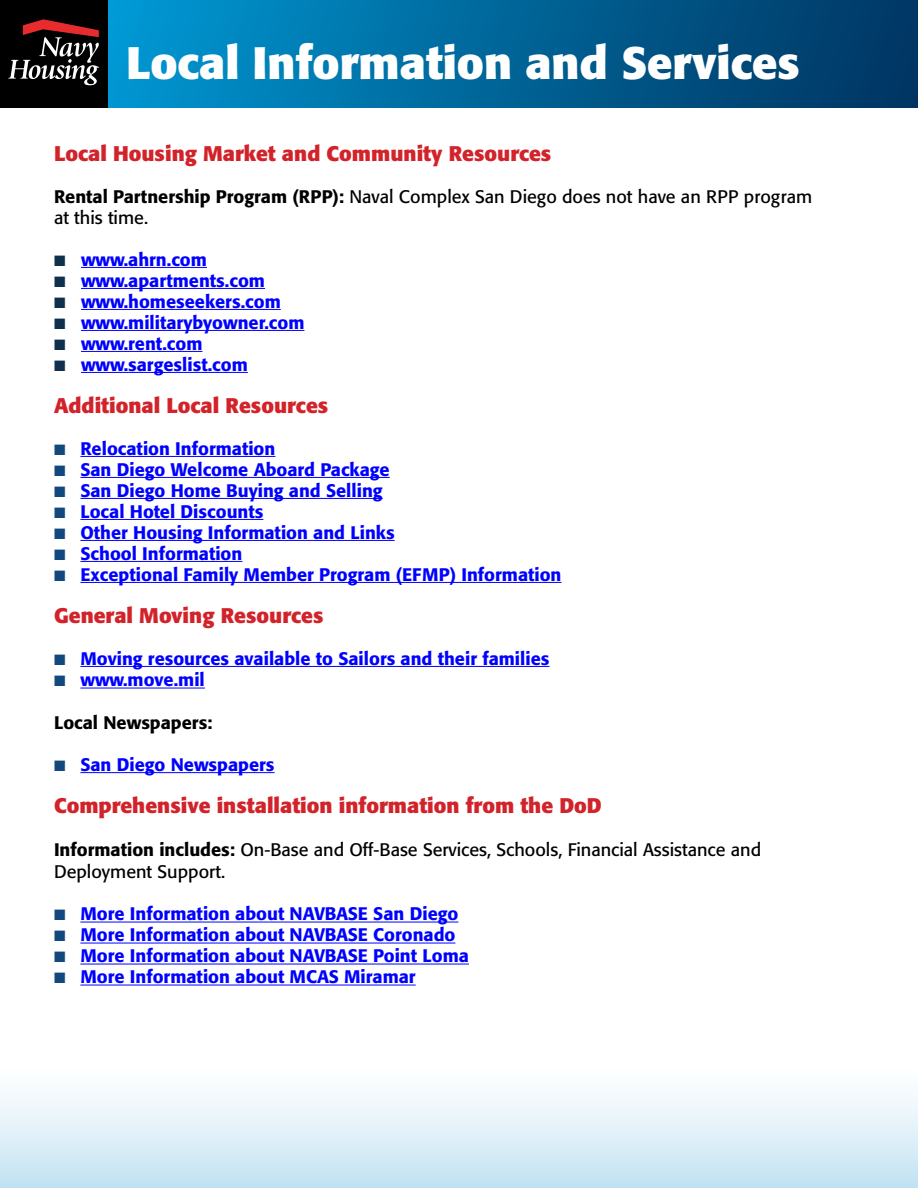
<style>
.page{position:relative;width:918px;height:1188px;background:#fff}
.page>*{position:absolute;margin:0;border:0;box-sizing:border-box;transform-origin:0 0}
.t1{font:700 45px "Formata";color:#fff}
.t2{font:700 21px "Formata";color:#d2232a}
.t3{font:500 18px "Formata";color:#00f}
.t4{font:18px/21px "Formata";color:#000}
.t5{font:500 18px "Formata";color:#000}
.s1{font-weight:500}
.s2{color:#0f304d}
.s3{color:#13487e}
</style>
<div class="page">
<div style="left:1px;top:1062px;width:916px;height:126px;background:linear-gradient(to bottom,#fff,#c4e3f3)"></div>
<svg style="left:108px;top:0;width:810px;height:108px;background:#006598"></svg>
<div style="left:0;top:0;width:108px;height:108px;background:#000"></div>
<svg style="left:8px;top:19px;width:91px;height:66px"></svg>
<hr style="left:81px;top:267px;width:126px;height:1px;background:#00f">
<hr style="left:81px;top:288px;width:184px;height:1px;background:#00f">
<hr style="left:81px;top:309px;width:200px;height:1px;background:#00f">
<hr style="left:81px;top:330px;width:223px;height:1px;background:#00f">
<hr style="left:81px;top:351px;width:121px;height:1px;background:#00f">
<hr style="left:81px;top:372px;width:167px;height:1px;background:#00f">
<hr style="left:80px;top:456px;width:195px;height:1px;background:#00f">
<hr style="left:80px;top:477px;width:310px;height:1px;background:#00f">
<hr style="left:80px;top:498px;width:303px;height:1px;background:#00f">
<hr style="left:80px;top:519px;width:183px;height:1px;background:#00f">
<hr style="left:80px;top:540px;width:315px;height:1px;background:#00f">
<hr style="left:80px;top:561px;width:162px;height:1px;background:#00f">
<hr style="left:80px;top:582px;width:482px;height:1px;background:#00f">
<hr style="left:80px;top:666px;width:469px;height:1px;background:#00f">
<hr style="left:80px;top:688px;width:125px;height:1px;background:#00f">
<hr style="left:80px;top:772px;width:195px;height:1px;background:#00f">
<hr style="left:80px;top:922px;width:378px;height:1px;background:#00f">
<hr style="left:80px;top:943px;width:375px;height:1px;background:#00f">
<hr style="left:80px;top:964px;width:389px;height:1px;background:#00f">
<hr style="left:80px;top:985px;width:336px;height:1px;background:#00f">
<h1 class="t1" style="left:126px;top:35px;width:676px">Local Information and Services</h1>
<p class="t2" style="left:54px;top:140px;width:499px">Local Housing Market and Community Resources</p>
<p class="t4" style="left:54px;top:186px;width:760px"><span class="s1">Rental Partnership Program (RPP):</span> Naval Complex San Diego does not have an RPP program at this time.</p>
<p class="t3" style="left:54px;top:248px;width:154px"><span class="s2">■</span> www.ahrn.com</p>
<p class="t3" style="left:54px;top:269px;width:213px"><span class="s2">■</span> www.apartments.com</p>
<p class="t3" style="left:54px;top:290px;width:228px"><span class="s2">■</span> www.homeseekers.com</p>
<p class="t3" style="left:54px;top:311px;width:252px"><span class="s2">■</span> www.militarybyowner.com</p>
<p class="t3" style="left:54px;top:332px;width:150px"><span class="s2">■</span> www.rent.com</p>
<p class="t3" style="left:54px;top:353px;width:195px"><span class="s2">■</span> www.sargeslist.com</p>
<p class="t2" style="left:54px;top:392px;width:276px">Additional Local Resources</p>
<p class="t3" style="left:54px;top:437px;width:223px"><span class="s3">■</span> Relocation Information</p>
<p class="t3" style="left:54px;top:458px;width:337px"><span class="s3">■</span> San Diego Welcome Aboard Package</p>
<p class="t3" style="left:54px;top:479px;width:330px"><span class="s3">■</span> San Diego Home Buying and Selling</p>
<p class="t3" style="left:54px;top:500px;width:211px"><span class="s3">■</span> Local Hotel Discounts</p>
<p class="t3" style="left:54px;top:521px;width:342px"><span class="s3">■</span> Other Housing Information and Links</p>
<p class="t3" style="left:54px;top:542px;width:190px"><span class="s3">■</span> School Information</p>
<p class="t3" style="left:54px;top:563px;width:509px"><span class="s3">■</span> Exceptional Family Member Program (EFMP) Information</p>
<p class="t2" style="left:54px;top:602px;width:271px">General Moving Resources</p>
<p class="t3" style="left:54px;top:647px;width:497px"><span class="s3">■</span> Moving resources available to Sailors and their families</p>
<p class="t3" style="left:54px;top:669px;width:152px"><span class="s3">■</span> www.move.mil</p>
<p class="t5" style="left:54px;top:711px;width:160px">Local Newspapers:</p>
<p class="t3" style="left:54px;top:753px;width:222px"><span class="s3">■</span> San Diego Newspapers</p>
<p class="t2" style="left:54px;top:792px;width:549px">Comprehensive installation information from the DoD</p>
<p class="t4" style="left:54px;top:839px;width:709px;line-height:21.6px"><span class="s1">Information includes:</span> On-Base and Off-Base Services, Schools, Financial Assistance and<br>Deployment Support.</p>
<p class="t3" style="left:54px;top:903px;width:406px"><span class="s3">■</span> More Information about NAVBASE San Diego</p>
<p class="t3" style="left:54px;top:924px;width:403px"><span class="s3">■</span> More Information about NAVBASE Coronado</p>
<p class="t3" style="left:54px;top:945px;width:416px"><span class="s3">■</span> More Information about NAVBASE Point Loma</p>
<p class="t3" style="left:54px;top:966px;width:363px"><span class="s3">■</span> More Information about MCAS Miramar</p>
</div>
